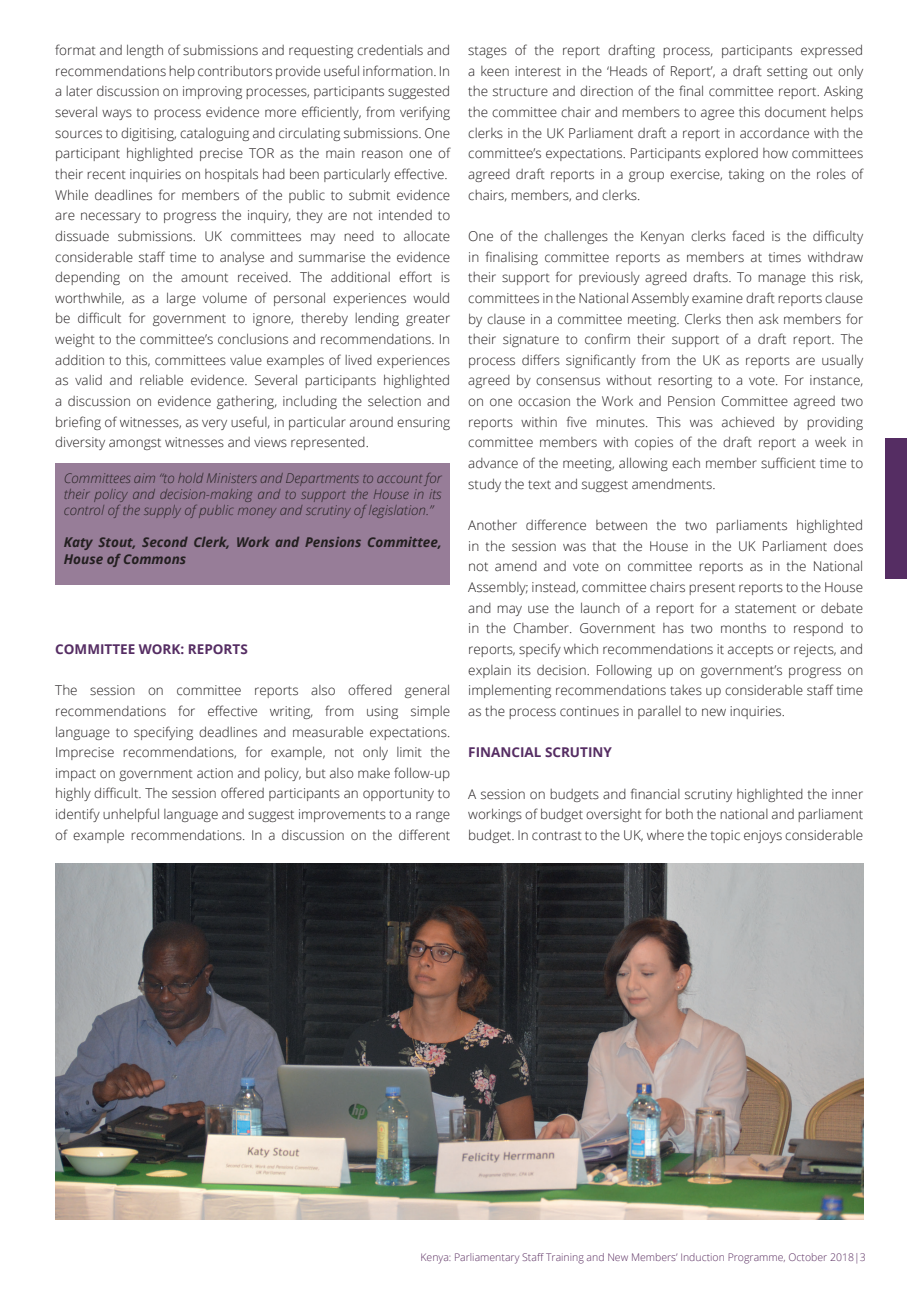
<style>
.page{position:relative;width:919px;height:1289px;background:#fff}
.page>*{position:absolute;margin:0;border:0;box-sizing:border-box;transform-origin:0 0}
.t1{font:300 13.5px/20.7px "Open Sans";color:#231f20;text-align:justify}
.t2{font:italic 300 13.5px/16.2px "Open Sans";color:#231f20;text-align:justify}
.t3{font:italic 700 13.5px/16.2px "Open Sans";color:#231f20}
.t4{font:700 13.5px "Open Sans";color:#552d63}
.t5{font:300 10.5px "Open Sans";color:#582c5f}
</style>
<div class="page">
<div style="left:884px;top:438px;width:22px;height:140px;background:#552d63"></div>
<img style="left:55px;top:863px;width:808px;height:356px">
<div style="left:55px;top:463px;width:395px;height:122px;background:#977d98"></div>
<p class="t1" style="left:55px;top:39px;width:396px;text-align:left">format and length of submissions and requesting credentials and recommendations help contributors provide useful information. In a later discussion on improving processes, participants suggested several ways to process evidence more efficiently, from verifying sources to digitising, cataloguing and circulating submissions. One participant highlighted precise TOR as the main reason one of their recent inquiries on hospitals had been particularly effective.<br>While deadlines for members of the public to submit evidence are necessary to progress the inquiry, they are not intended to dissuade submissions. UK committees may need to allocate considerable staff time to analyse and summarise the evidence depending on the amount received. The additional effort is worthwhile, as a large volume of personal experiences would be difficult for government to ignore, thereby lending greater weight to the committee’s conclusions and recommendations. In addition to this, committees value examples of lived experiences as valid and reliable evidence. Several participants highlighted a discussion on evidence gathering, including the selection and briefing of witnesses, as very useful, in particular around ensuring diversity amongst witnesses and views represented.</p>
<p class="t2" style="left:64px;top:469px;width:379px">Committees aim “to hold Ministers and Departments to account for their policy and decision-making and to support the House in its control of the supply of public money and scrutiny of legislation.”</p>
<p class="t3" style="left:64px;top:534px;width:379px">Katy Stout, Second Clerk, Work and Pensions Committee,<br>House of Commons</p>
<p class="t4" style="left:55px;top:639px;width:194px">COMMITTEE WORK: REPORTS</p>
<p class="t1" style="left:55px;top:679px;width:396px">The session on committee reports also offered general recommendations for effective writing, from using simple language to specifying deadlines and measurable expectations.<br>Imprecise recommendations, for example, not only limit the impact on government action and policy, but also make follow-up highly difficult. The session offered participants an opportunity to identify unhelpful language and suggest improvements to a range of example recommendations. In a discussion on the different</p>
<p class="t1" style="left:468px;top:39px;width:396px">stages of the report drafting process, participants expressed a keen interest in the ‘Heads of Report’, a draft setting out only the structure and direction of the final committee report. Asking the committee chair and members to agree this document helps clerks in the UK Parliament draft a report in accordance with the committee’s expectations. Participants explored how committees agreed draft reports in a group exercise, taking on the roles of chairs, members, and clerks.</p>
<p class="t1" style="left:468px;top:225px;width:396px">One of the challenges the Kenyan clerks faced is the difficulty in finalising committee reports as members at times withdraw their support for previously agreed drafts. To manage this risk, committees in the National Assembly examine draft reports clause by clause in a committee meeting. Clerks then ask members for their signature to confirm their support of a draft report. The process differs significantly from the UK as reports are usually agreed by consensus without resorting to a vote. For instance, on one occasion the Work and Pension Committee agreed two reports within five minutes. This was achieved by providing committee members with copies of the draft report a week in advance of the meeting, allowing each member sufficient time to study the text and suggest amendments.</p>
<p class="t1" style="left:468px;top:514px;width:396px">Another difference between the two parliaments highlighted in the session was that the House in the UK Parliament does not amend and vote on committee reports as in the National Assembly; instead, committee chairs present reports to the House and may use the launch of a report for a statement or debate in the Chamber. Government has two months to respond to reports, specify which recommendations it accepts or rejects, and explain its decision. Following up on government’s progress on implementing recommendations takes up considerable staff time as the process continues in parallel to new inquiries.</p>
<p class="t4" style="left:468px;top:742px;width:145px">FINANCIAL SCRUTINY</p>
<p class="t1" style="left:468px;top:783px;width:396px">A session on budgets and financial scrutiny highlighted the inner workings of budget oversight for both the national and parliament budget. In contrast to the UK, where the topic enjoys considerable</p>
<p class="t5" style="left:420px;top:1249px;width:447px">Kenya: Parliamentary Staff Training and New Members’ Induction Programme, October 2018|3</p>
</div>
